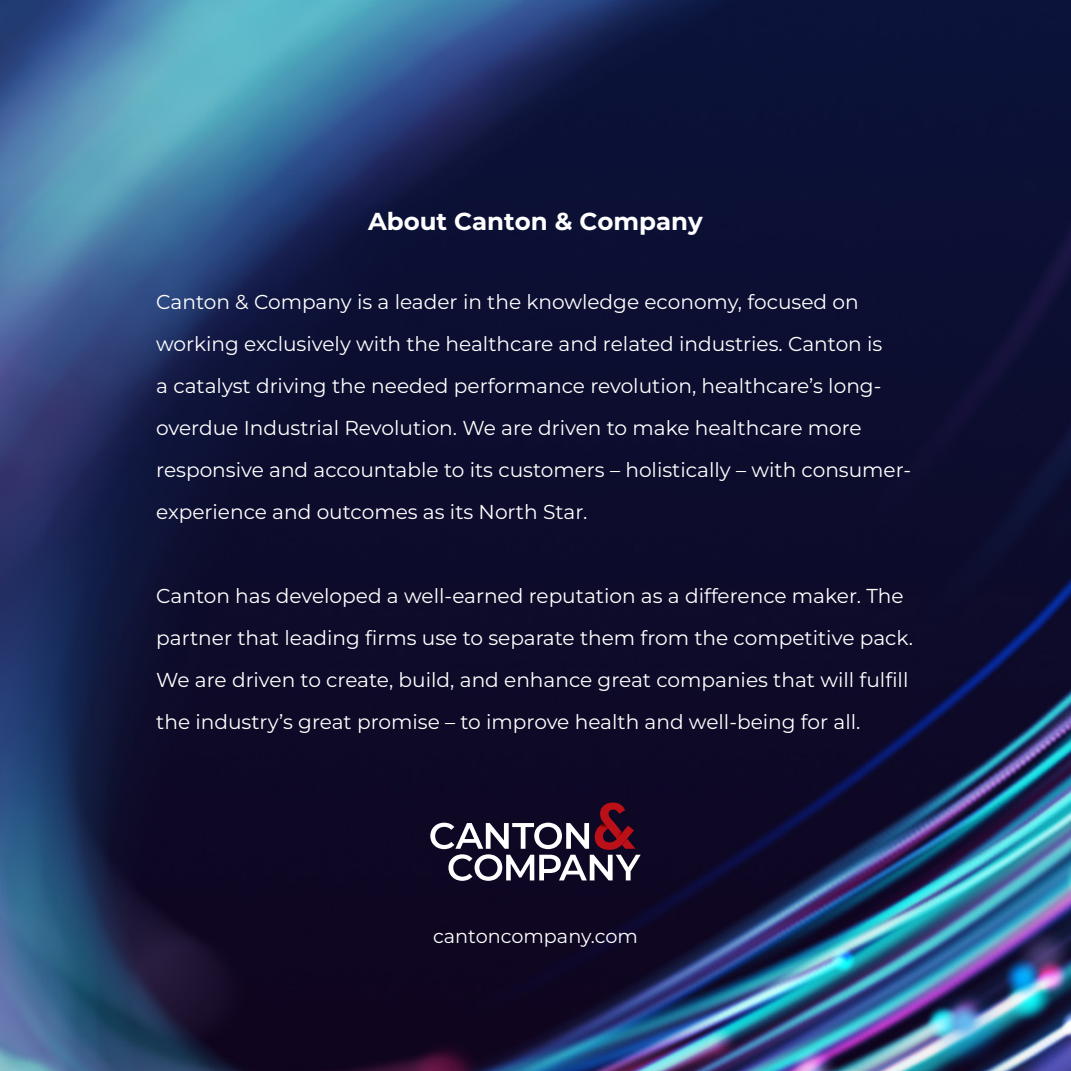
<style>
.page{position:relative;width:1071px;height:1071px;background:#fff}
.page>*{position:absolute;margin:0;border:0;box-sizing:border-box;transform-origin:0 0}
.t1{font:700 24.5px "Montserrat";color:#fff}
.t2{font:20.12px/42px "Montserrat";color:#fff}
.t3{font:19.25px "Montserrat";color:#fff}
</style>
<div class="page">
<img style="left:0;top:0;width:1071px;height:1071px">
<svg style="left:430px;top:803px;width:211px;height:78px"></svg>
<p class="t1" style="left:368px;top:205px;width:336px">About Canton &amp; Company</p>
<p class="t2" style="left:156px;top:280px;width:757px">Canton &amp; Company is a leader in the knowledge economy, focused on working exclusively with the healthcare and related industries. Canton is<br>a catalyst driving the needed performance revolution, healthcare’s long&shy;overdue Industrial Revolution. We are driven to make healthcare more responsive and accountable to its customers – holistically – with consumer&shy;experience and outcomes as its North Star.</p>
<p class="t2" style="left:156px;top:574px;width:758px">Canton has developed a well-earned reputation as a difference maker. The partner that leading firms use to separate them from the competitive pack.<br>We are driven to create, build, and enhance great companies that will fulfill the industry’s great promise – to improve health and well-being for all.</p>
<p class="t3" style="left:433px;top:924px;width:206px">cantoncompany.com</p>
</div>
